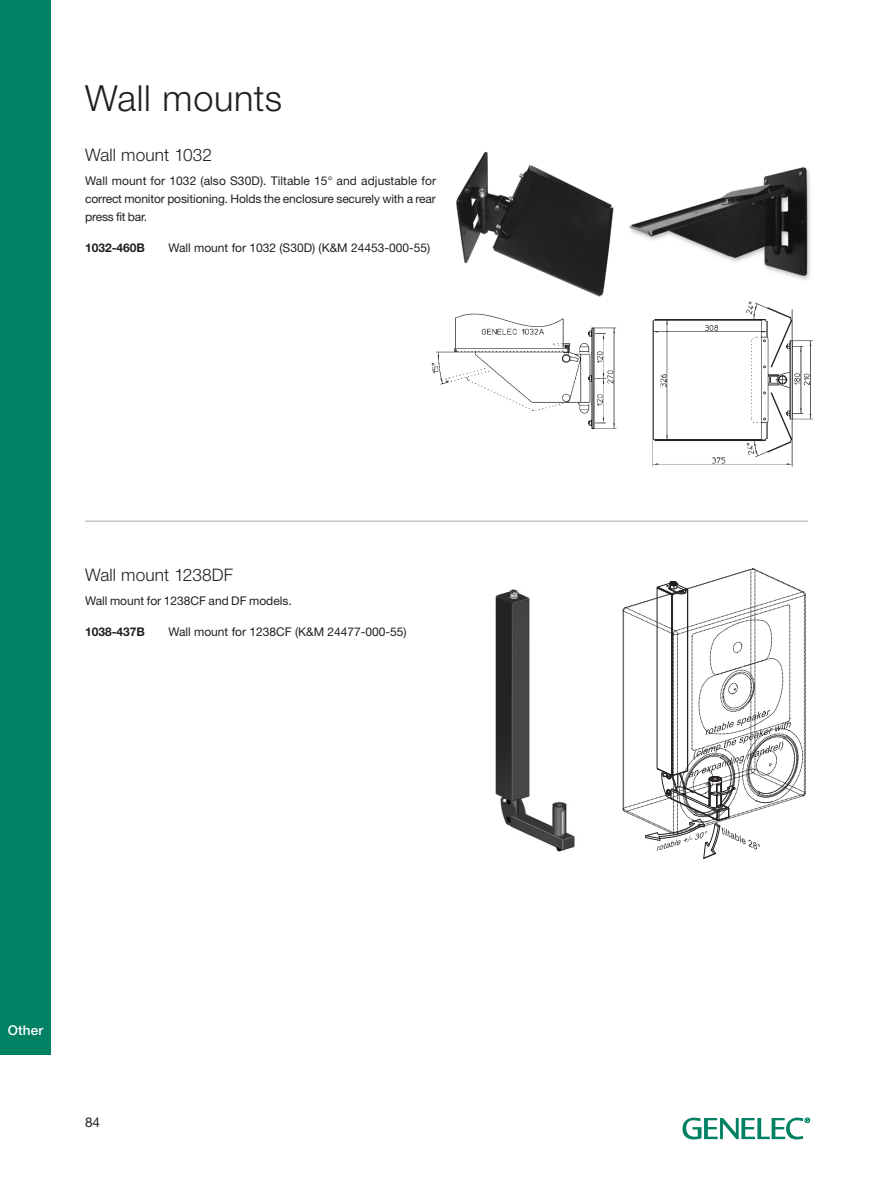
<style>
.page{position:relative;width:893px;height:1187px;background:#fff}
.page>*{position:absolute;margin:0;border:0;box-sizing:border-box;transform-origin:0 0}
.Rubriker_24p{font:300 36px "Helvetica Neue LT Std";letter-spacing:.02em;color:#231f20}
.t1{font:300 17.25px "Helvetica Neue LT Std";letter-spacing:.01em;color:#231f20}
.t2{font:500 13.5px "Helvetica Neue LT Std";letter-spacing:.01em;color:#fff}
.t3{font:13.5px "Helvetica Neue LT Std";color:#231f20}
.t4{font:12px/18px "Helvetica Neue LT Std";color:#231f20;text-align:justify}
.t5{font:700 12px "Helvetica Neue LT Std";color:#231f20}
</style>
<div class="page">
<svg style="left:682px;top:1117px;width:128px;height:22px"></svg>
<div style="left:0;top:0;width:51px;height:1054px;background:#008164"></div>
<img style="left:629px;top:167px;width:182px;height:113px">
<img style="left:456px;top:151px;width:158px;height:119px">
<img style="left:431px;top:270px;width:186px;height:160px">
<img style="left:652px;top:301px;width:161px;height:166px">
<hr style="left:85px;top:520px;width:723px;height:1px;background:#a8a9ad">
<svg style="left:623px;top:568px;width:183px;height:290px"></svg>
<img style="left:495px;top:589px;width:80px;height:263px">
<p class="Rubriker_24p" style="left:85px;top:76px;width:199px">Wall mounts</p>
<p class="t1" style="left:85px;top:144px;width:129px">Wall mount 1032</p>
<p class="t4" style="left:85px;top:172px;width:353px">Wall mount for 1032 (also S30D). Tiltable 15° and adjustable for correct monitor positioning. Holds the enclosure securely with a rear press fit bar.</p>
<p class="t5" style="left:85px;top:240px;width:62px">1032-460B</p>
<p class="t4" style="left:168px;top:239px;width:263px">Wall mount for 1032 (S30D) (K&amp;M 24453-000-55)</p>
<p class="t1" style="left:85px;top:564px;width:150px">Wall mount 1238DF</p>
<p class="t4" style="left:85px;top:591px;width:208px">Wall mount for 1238CF and DF models.</p>
<p class="t5" style="left:85px;top:624px;width:62px">1038-437B</p>
<p class="t4" style="left:168px;top:622px;width:240px">Wall mount for 1238CF (K&amp;M 24477-000-55)</p>
<p class="t2" style="left:8px;top:1021px;width:37px">Other</p>
<p class="t3" style="left:85px;top:1114px;width:17px">84</p>
</div>
